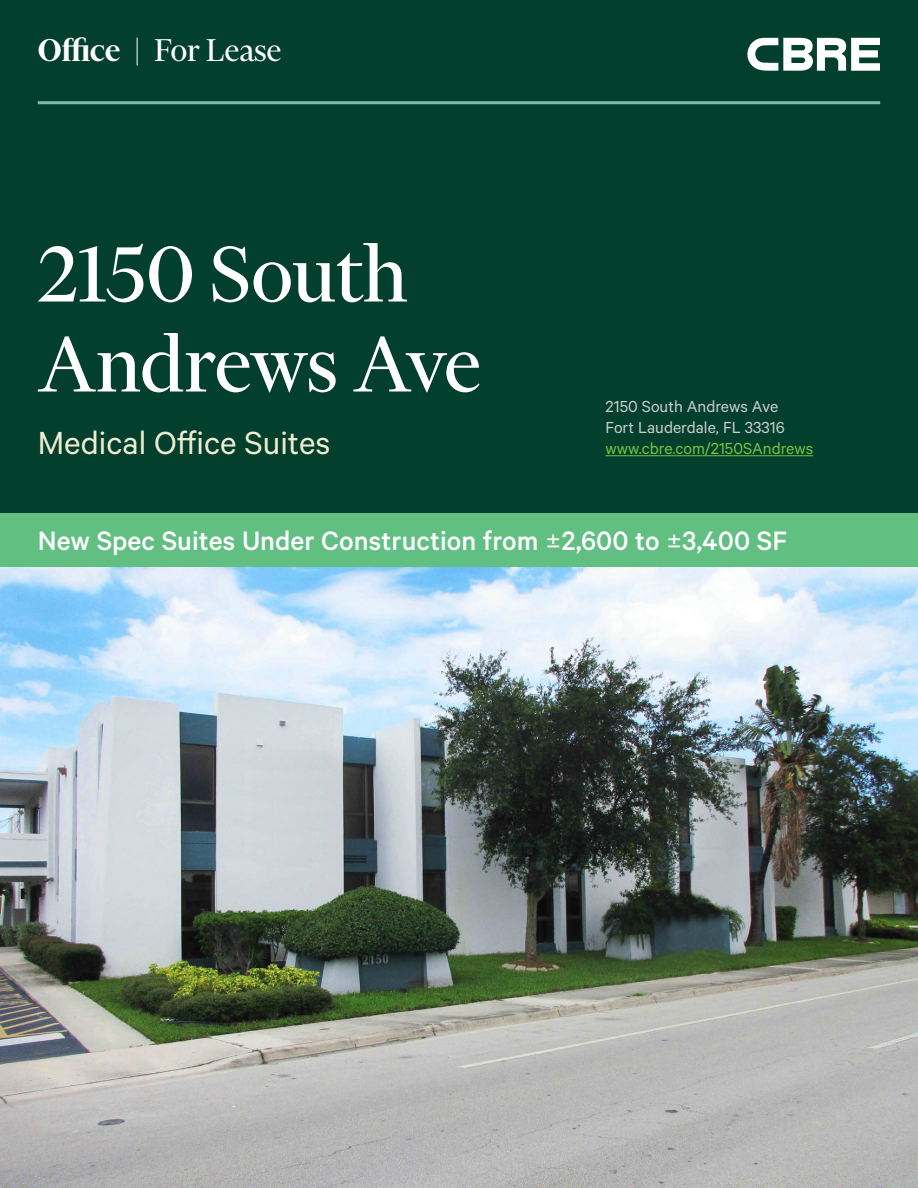
<style>
.page{position:relative;width:918px;height:1188px;background:#023f2c}
.page>*{position:absolute;margin:0;border:0;box-sizing:border-box;transform-origin:0 0}
.Heading_Large{font:90px/90px "Financier Display";color:#fff}
.Subheading_Large{font:36px "Calibre";color:#efecd2}
.t1{font:36px "Financier Display";color:#fff}
.t2{font:500 30px "Calibre";color:#fff}
.t3{font:18px "Calibre";color:#cbccca}
.t4{font:18px "Calibre";color:#79c142}
.s1{font-weight:600}
.s2{font-weight:400}
</style>
<div class="page">
<img style="left:0;top:567px;width:918px;height:621px">
<svg style="left:747px;top:38px;width:133px;height:33px"></svg>
<hr style="left:38px;top:101px;width:842px;height:3px;background:#7ebcad">
<hr style="left:606px;top:455px;width:207px;height:1px;background:#79c142">
<div style="left:0;top:513px;width:918px;height:54px;background:#61bf82"></div>
<p class="t1" style="left:38px;top:32px;width:245px"><span class="s1">Office</span> | For Lease</p>
<p class="Heading_Large" style="left:38px;top:229px;width:445px">2150 South<br>Andrews Ave</p>
<p class="Subheading_Large" style="left:38px;top:422px;width:294px">Medical Office Suites</p>
<p class="t3" style="left:606px;top:396px;width:175px">2150 South Andrews Ave</p>
<p class="t3" style="left:606px;top:417px;width:181px">Fort Lauderdale, FL 33316</p>
<p class="t4" style="left:606px;top:438px;width:209px">www.cbre.com/2150SAndrews</p>
<p class="t2" style="left:38px;top:523px;width:751px">New Spec Suites Under Construction from <span class="s2">±</span>2,600 to <span class="s2">±</span>3,400 SF</p>
</div>
